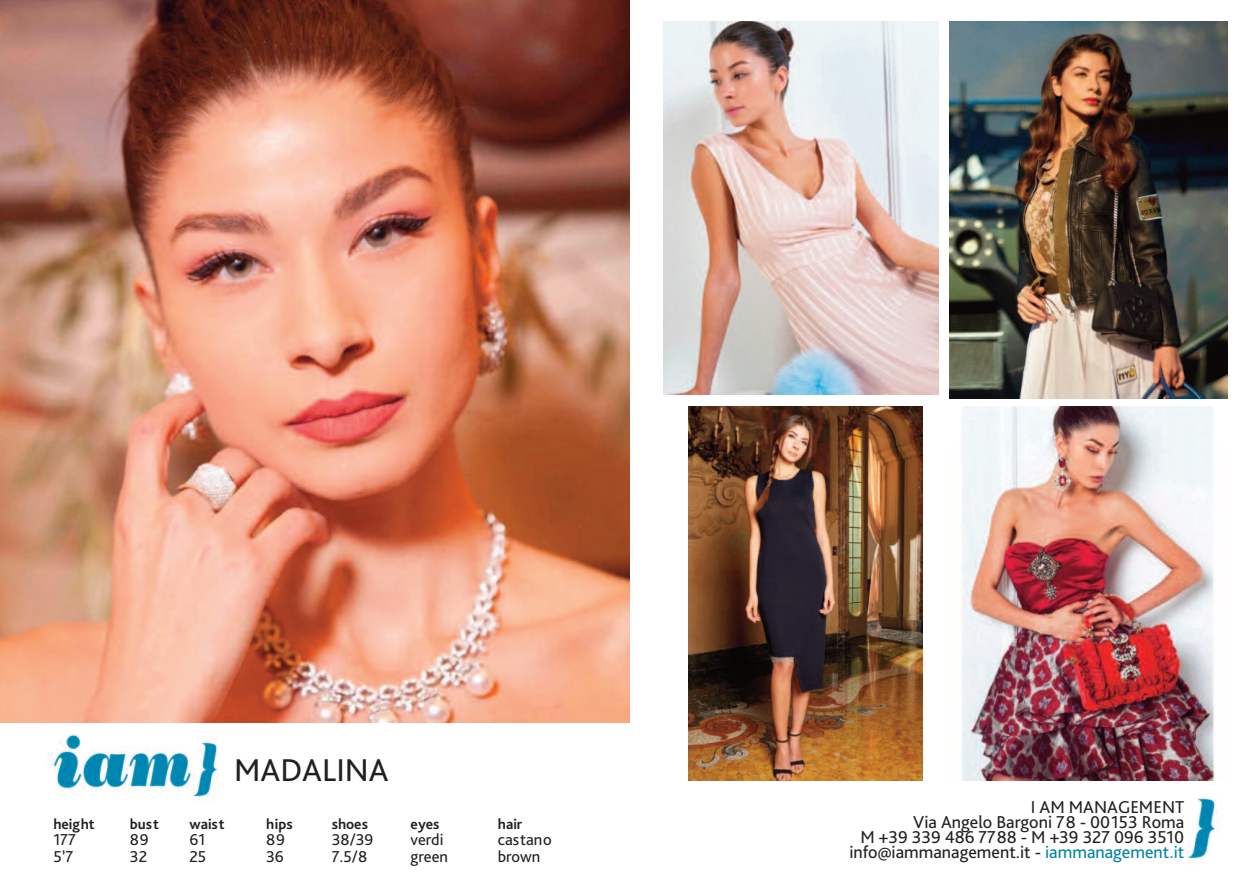
<style>
.page{position:relative;width:1259px;height:893px;background:#fff}
.page>*{position:absolute;margin:0;border:0;box-sizing:border-box;transform-origin:0 0}
.t1{font:33px "Bliss Pro";color:#231f20}
.t2{font:18px/15px "Bliss Pro";color:#231f20;text-align:right}
.t3{font:16.5px "Bliss Pro";color:#231f20}
.t4{font:700 15px "Bliss Pro";color:#231f20}
.s1{color:#0083a4}
</style>
<div class="page">
<img style="left:0;top:0;width:629px;height:723px">
<img style="left:663px;top:22px;width:276px;height:372px">
<img style="left:950px;top:22px;width:277px;height:376px">
<img style="left:688px;top:406px;width:235px;height:375px">
<img style="left:962px;top:406px;width:253px;height:374px">
<img style="left:51px;top:734px;width:167px;height:63px">
<img style="left:1187px;top:798px;width:29px;height:61px">
<h1 class="t1" style="left:234px;top:755px;width:156px">MADALINA</h1>
<p class="t4" style="left:53px;top:817px;width:43px">height</p>
<p class="t4" style="left:130px;top:817px;width:30px">bust</p>
<p class="t4" style="left:189px;top:817px;width:37px">waist</p>
<p class="t4" style="left:266px;top:817px;width:28px">hips</p>
<p class="t4" style="left:332px;top:817px;width:38px">shoes</p>
<p class="t4" style="left:411px;top:817px;width:30px">eyes</p>
<p class="t4" style="left:498px;top:817px;width:26px">hair</p>
<p class="t3" style="left:53px;top:832px;width:24px">177</p>
<p class="t3" style="left:130px;top:832px;width:20px">89</p>
<p class="t3" style="left:189px;top:832px;width:17px">61</p>
<p class="t3" style="left:266px;top:832px;width:20px">89</p>
<p class="t3" style="left:332px;top:832px;width:43px">38/39</p>
<p class="t3" style="left:411px;top:832px;width:34px">verdi</p>
<p class="t3" style="left:498px;top:832px;width:55px">castano</p>
<p class="t3" style="left:53px;top:849px;width:22px">5’7</p>
<p class="t3" style="left:130px;top:849px;width:19px">32</p>
<p class="t3" style="left:189px;top:849px;width:18px">25</p>
<p class="t3" style="left:266px;top:849px;width:19px">36</p>
<p class="t3" style="left:332px;top:849px;width:37px">7.5/8</p>
<p class="t3" style="left:411px;top:849px;width:39px">green</p>
<p class="t3" style="left:498px;top:849px;width:44px">brown</p>
<p class="t2" style="left:849px;top:800px;width:336px">I AM MANAGEMENT<br>Via Angelo Bargoni 78 - 00153 Roma<br>M +39 339 486 7788 - M +39 327 096 3510 info@iammanagement.it - <span class="s1">iammanagement.it</span></p>
</div>
